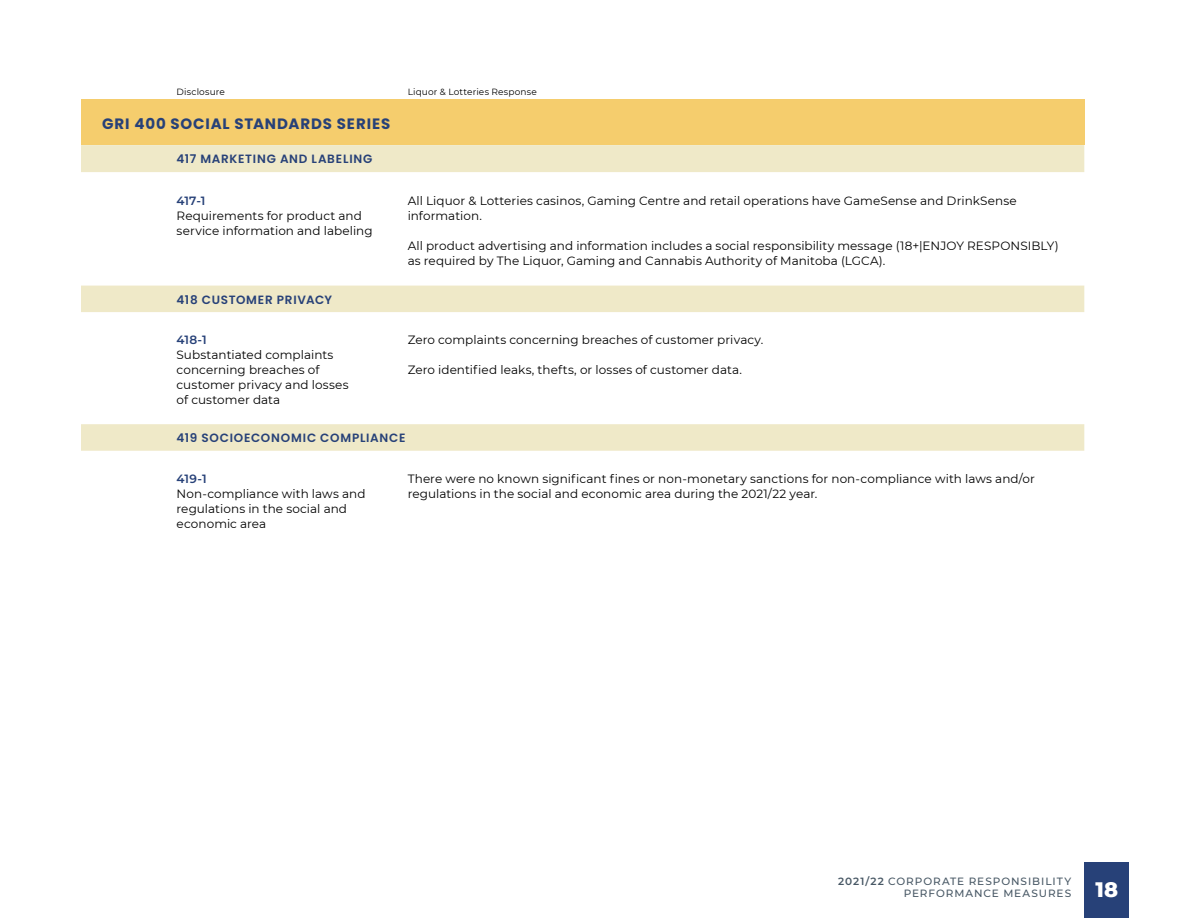
<style>
.page{position:relative;width:1188px;height:918px;background:#fff}
.page>*{position:absolute;margin:0;border:0;box-sizing:border-box;transform-origin:0 0}
.TABLE_-_section_head{font:700 15px "Poppins";letter-spacing:.055em;color:#274178}
.TABLE_-_Body{font:12px/15px "Montserrat";letter-spacing:.005em;color:#000}
.TABLE_-_Body-2{font:600 12px "Poppins";letter-spacing:.055em;color:#274178}
.TABLE_-_Body-3{font:600 12px "Montserrat";color:#274178}
.t1{font:500 10.5px/12px "Montserrat";letter-spacing:.09em;color:#485865}
.TABLE_-_Body-4{font:9px "Montserrat";letter-spacing:.02em;color:#000}
.s1{font-weight:600}
.s2{font-weight:800;font-size:21px;color:#fff}
</style>
<div class="page">
<div style="left:1085px;top:862px;width:44px;height:56px;background:#274178"></div>
<div style="left:81px;top:99px;width:1003px;height:46px;background:#f5cd6d"></div>
<div style="left:81px;top:145px;width:1003px;height:27px;background:#efe9c8"></div>
<svg style="left:81px;top:286px;width:1003px;height:165px"></svg>
<p class="TABLE_-_Body-4" style="left:177px;top:85px;width:50px">Disclosure</p>
<p class="TABLE_-_Body-4" style="left:408px;top:85px;width:131px">Liquor &amp; Lotteries Response</p>
<p class="TABLE_-_section_head" style="left:102px;top:115px;width:290px">GRI 400 SOCIAL STANDARDS SERIES</p>
<p class="TABLE_-_Body-2" style="left:177px;top:152px;width:197px">417 MARKETING AND LABELING</p>
<p class="TABLE_-_Body-3" style="left:177px;top:193px;width:30px">417-1</p>
<p class="TABLE_-_Body" style="left:177px;top:208px;width:198px">Requirements for product and service information and labeling</p>
<p class="TABLE_-_Body" style="left:408px;top:193px;width:611px">All Liquor &amp; Lotteries casinos, Gaming Centre and retail operations have GameSense and DrinkSense information.</p>
<p class="TABLE_-_Body" style="left:408px;top:238px;width:653px">All product advertising and information includes a social responsibility message (18+|ENJOY RESPONSIBLY) as required by The Liquor, Gaming and Cannabis Authority of Manitoba (LGCA).</p>
<p class="TABLE_-_Body-2" style="left:177px;top:292px;width:157px">418 CUSTOMER PRIVACY</p>
<p class="TABLE_-_Body-3" style="left:177px;top:332px;width:32px">418-1</p>
<p class="TABLE_-_Body" style="left:177px;top:347px;width:173px">Substantiated complaints concerning breaches of customer privacy and losses of customer data</p>
<p class="TABLE_-_Body" style="left:408px;top:332px;width:357px">Zero complaints concerning breaches of customer privacy.</p>
<p class="TABLE_-_Body" style="left:408px;top:362px;width:336px">Zero identified leaks, thefts, or losses of customer data.</p>
<p class="TABLE_-_Body-2" style="left:177px;top:431px;width:230px">419 SOCIOECONOMIC COMPLIANCE</p>
<p class="TABLE_-_Body-3" style="left:177px;top:470px;width:32px">419-1</p>
<p class="TABLE_-_Body" style="left:177px;top:485px;width:190px">Non-compliance with laws and regulations in the social and economic area</p>
<p class="TABLE_-_Body" style="left:408px;top:470px;width:629px">There were no known significant fines or non-monetary sanctions for non-compliance with laws and/or regulations in the social and economic area during the 2021/22 year.</p>
<p class="t1" style="left:904px;top:874px;width:216px;text-indent:-66px"><span class="s1">2021/22</span> CORPORATE RESPONSIBILITY<br>PERFORMANCE MEASURES <span class="s2">18</span></p>
</div>
